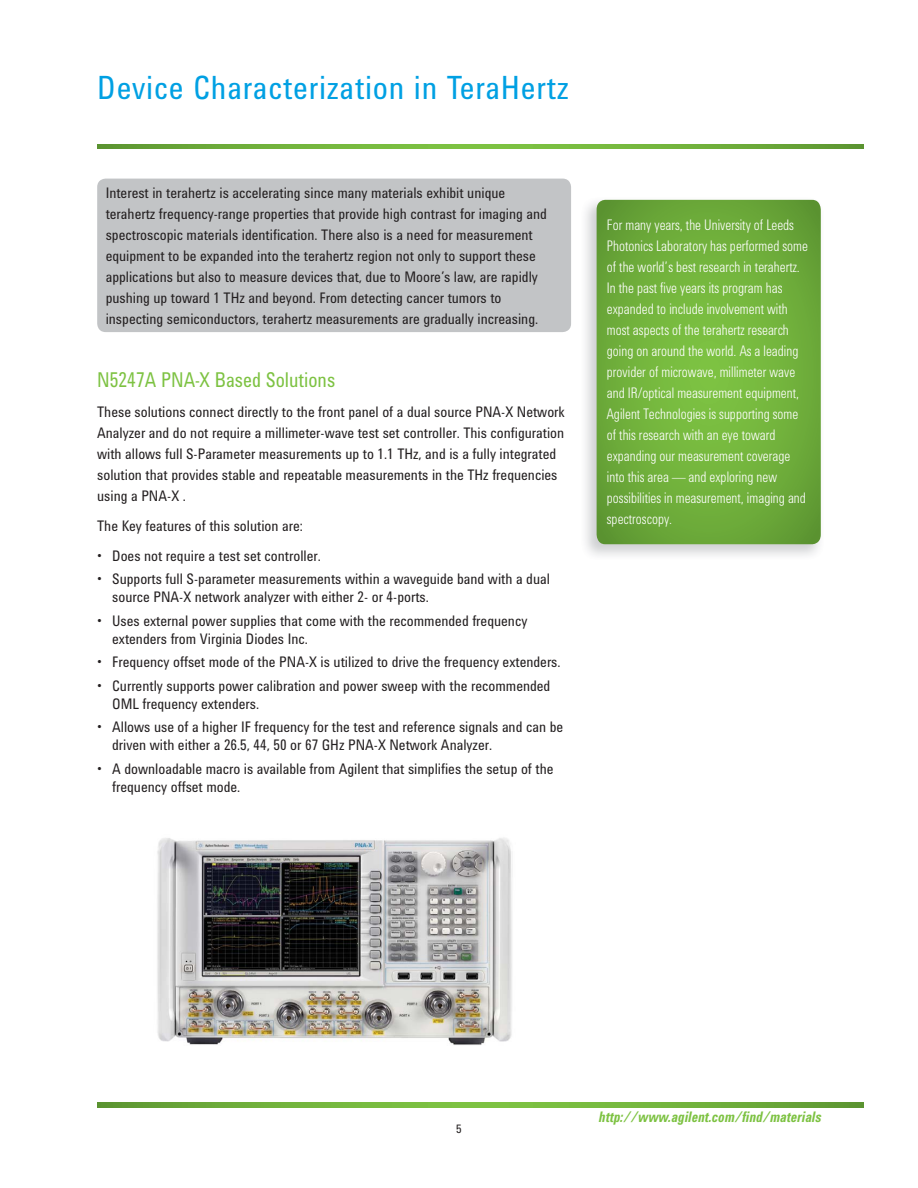
<style>
.page{position:relative;width:918px;height:1188px;background:#fff}
.page>*{position:absolute;margin:0;border:0;box-sizing:border-box;transform-origin:0 0}
.t1{font:33px "Agilent Condensed CFF";letter-spacing:.025em;color:#00a0e3;scale:.95 1}
.t2{font:21px "Agilent Condensed CFF";color:#7dc242;scale:.9 1}
.t3{font:15px/21px "Agilent Condensed CFF";color:#231f20;scale:.95 1}
.t4{font:300 15px/21px "Agilent Condensed CFF";letter-spacing:.005em;color:#fff;scale:.9 1}
.t5{font:italic 700 15px "Agilent Condensed CFF";color:#7dc242;scale:.9 1}
.t6{font:12px "Agilent Condensed CFF";color:#231f20}
</style>
<div class="page">
<img style="left:585px;top:199px;width:234px;height:357px">
<svg style="left:597px;top:200px;width:224px;height:344px;background:#6fae3b"></svg>
<div style="left:97px;top:179px;width:474px;height:153px;background:#c2c4c6;border-radius:9px"></div>
<img style="left:157px;top:838px;width:355px;height:207px">
<svg style="left:97px;top:145px;width:766px;height:4px;background:#70b03b"></svg>
<svg style="left:97px;top:1103px;width:766px;height:4px;background:#70b03b"></svg>
<h1 class="t1" style="left:97px;top:75px;width:498px">Device Characterization in TeraHertz</h1>
<p class="t3" style="left:106px;top:184px;width:466px">Interest in terahertz is accelerating since many materials exhibit unique terahertz frequency-range properties that provide high contrast for imaging and spectroscopic materials identification. There also is a need for measurement equipment to be expanded into the terahertz region not only to support these applications but also to measure devices that, due to Moore’s law, are rapidly pushing up toward 1 THz and beyond. From detecting cancer tumors to inspecting semiconductors, terahertz measurements are gradually increasing.</p>
<h2 class="t2" style="left:97px;top:372px;width:266px">N5247A PNA-X Based Solutions</h2>
<p class="t3" style="left:97px;top:403px;width:494px">These solutions connect directly to the front panel of a dual source PNA-X Network Analyzer and do not require a millimeter-wave test set controller. This configuration with allows full S-Parameter measurements up to 1.1 THz, and is a fully integrated solution that provides stable and repeatable measurements in the THz frequencies using a PNA-X .</p>
<p class="t3" style="left:97px;top:517px;width:218px">The Key features of this solution are:</p>
<p class="t3" style="left:97px;top:547px;width:237px">• Does not require a test set controller.</p>
<p class="t3" style="left:112px;top:572px;width:462px;line-height:18px;text-indent:-15px">• Supports full S-parameter measurements within a waveguide band with a dual source PNA-X network analyzer with either 2- or 4-ports.</p>
<p class="t3" style="left:112px;top:613px;width:439px;line-height:18px;text-indent:-15px">• Uses external power supplies that come with the recommended frequency extenders from Virginia Diodes Inc.</p>
<p class="t3" style="left:97px;top:653px;width:489px">• Frequency offset mode of the PNA-X is utilized to drive the frequency extenders.</p>
<p class="t3" style="left:112px;top:678px;width:463px;line-height:18px;text-indent:-15px">• Currently supports power calibration and power sweep with the recommended<br>OML frequency extenders.</p>
<p class="t3" style="left:112px;top:720px;width:476px;line-height:18px;text-indent:-15px">• Allows use of a higher IF frequency for the test and reference signals and can be driven with either a 26.5, 44, 50 or 67 GHz PNA-X Network Analyzer.</p>
<p class="t3" style="left:112px;top:761px;width:466px;line-height:18px;text-indent:-15px">• A downloadable macro is available from Agilent that simplifies the setup of the frequency offset mode.</p>
<p class="t4" style="left:607px;top:216px;width:225px">For many years, the University of Leeds Photonics Laboratory has performed some of the world’s best research in terahertz.<br>In the past five years its program has expanded to include involvement with most aspects of the terahertz research going on around the world. As a leading provider of microwave, millimeter wave and IR/optical measurement equipment, Agilent Technologies is supporting some of this research with an eye toward expanding our measurement coverage into this area — and exploring new possibilities in measurement, imaging and spectroscopy.</p>
<p class="t6" style="left:456px;top:1124px;width:7px">5</p>
<p class="t5" style="left:598px;top:1112px;width:249px">http://www.agilent.com/find/materials</p>
</div>
